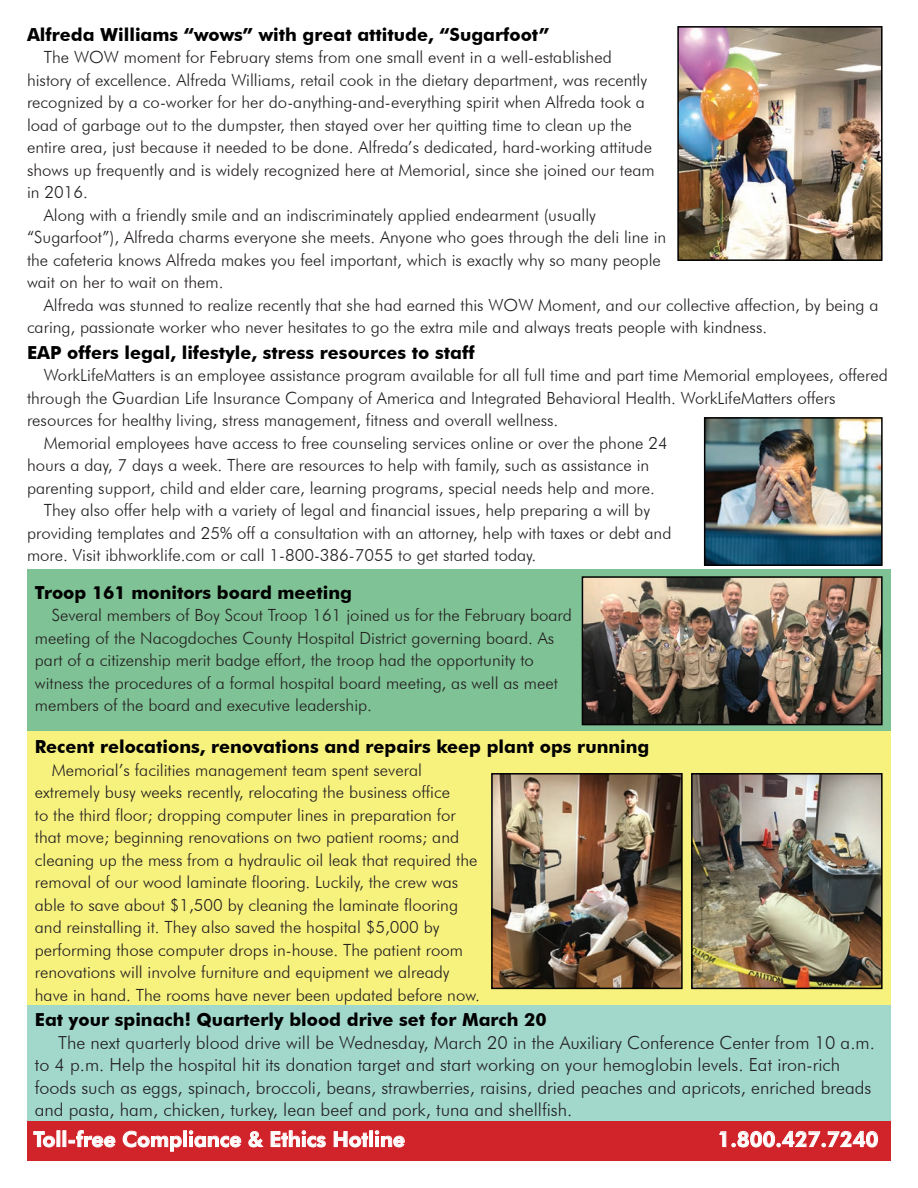
<style>
.page{position:relative;width:918px;height:1188px;background:#fff}
.page>*{position:absolute;margin:0;border:0;box-sizing:border-box;transform-origin:0 0}
.t1{font:800 21px "Futura BT";color:#fff}
.t2{font:300 18px/22.5px "Futura BT";color:#231f20}
.t3{font:700 18px "Futura BT";color:#000}
.t4{font:300 16.8px/22.5px "Futura BT";color:#231f20}
</style>
<div class="page">
<div style="left:27px;top:569px;width:864px;height:164px;background:#7fc295"></div>
<div style="left:27px;top:1120px;width:864px;height:41px;background:#d1232a"></div>
<svg style="left:33px;top:1131px;width:22px;height:17px"></svg>
<svg style="left:69px;top:1130px;width:47px;height:18px"></svg>
<svg style="left:122px;top:1130px;width:60px;height:22px"></svg>
<div style="left:183px;top:1130px;width:4px;height:17px;border:1px solid #fff"></div>
<svg style="left:188px;top:1130px;width:54px;height:18px"></svg>
<svg style="left:248px;top:1131px;width:16px;height:17px"></svg>
<svg style="left:270px;top:1130px;width:56px;height:18px"></svg>
<svg style="left:333px;top:1131px;width:35px;height:17px"></svg>
<div style="left:369px;top:1130px;width:4px;height:17px;border:1px solid #fff"></div>
<svg style="left:374px;top:1130px;width:31px;height:18px"></svg>
<svg style="left:719px;top:1130px;width:159px;height:18px"></svg>
<img style="left:585px;top:579px;width:295px;height:143px">
<div style="left:582px;top:576px;width:301px;height:149px;border:2px solid #000"></div>
<div style="left:27px;top:1005px;width:864px;height:115px;background:#a2d8cc"></div>
<img style="left:707px;top:420px;width:173px;height:143px">
<div style="left:704px;top:417px;width:179px;height:149px;border:2px solid #000"></div>
<img style="left:680px;top:29px;width:200px;height:229px">
<div style="left:677px;top:26px;width:206px;height:235px;border:2px solid #000"></div>
<div style="left:27px;top:731px;width:864px;height:273px;background:#f7f27e"></div>
<img style="left:694px;top:776px;width:186px;height:210px">
<div style="left:691px;top:773px;width:192px;height:216px;border:2px solid #000"></div>
<img style="left:494px;top:776px;width:186px;height:210px">
<div style="left:491px;top:773px;width:192px;height:216px;border:2px solid #000"></div>
<p class="t3" style="left:27px;top:23px;width:524px">Alfreda Williams “wows” with great attitude, “Sugarfoot”</p>
<p class="t4" style="left:44px;top:46px;width:570px">The WOW moment for February stems from one small event in a well-established</p>
<p class="t4" style="left:27px;top:68px;width:622px">history of excellence. Alfreda Williams, retail cook in the dietary department, was recently</p>
<p class="t4" style="left:27px;top:91px;width:620px">recognized by a co-worker for her do-anything-and-everything spirit when Alfreda took a</p>
<p class="t4" style="left:27px;top:113px;width:606px">load of garbage out to the dumpster, then stayed over her quitting time to clean up the</p>
<p class="t4" style="left:27px;top:136px;width:627px">entire area, just because it needed to be done. Alfreda’s dedicated, hard-working attitude</p>
<p class="t4" style="left:27px;top:158px;width:629px">shows up frequently and is widely recognized here at Memorial, since she joined our team</p>
<p class="t4" style="left:27px;top:181px;width:63px">in 2016.</p>
<p class="t4" style="left:44px;top:203px;width:554px">Along with a friendly smile and an indiscriminately applied endearment (usually</p>
<p class="t4" style="left:27px;top:226px;width:641px">“Sugarfoot”), Alfreda charms everyone she meets. Anyone who goes through the deli line in</p>
<p class="t4" style="left:27px;top:248px;width:635px">the cafeteria knows Alfreda makes you feel important, which is exactly why so many people</p>
<p class="t4" style="left:27px;top:271px;width:198px">wait on her to wait on them.</p>
<p class="t4" style="left:44px;top:293px;width:836px">Alfreda was stunned to realize recently that she had earned this WOW Moment, and our collective affection, by being a</p>
<p class="t4" style="left:27px;top:316px;width:742px">caring, passionate worker who never hesitates to go the extra mile and always treats people with kindness.</p>
<p class="t3" style="left:27px;top:341px;width:449px">EAP offers legal, lifestyle, stress resources to staff</p>
<p class="t4" style="left:44px;top:364px;width:846px">WorkLifeMatters is an employee assistance program available for all full time and part time Memorial employees, offered</p>
<p class="t4" style="left:27px;top:386px;width:810px">through the Guardian Life Insurance Company of America and Integrated Behavioral Health. WorkLifeMatters offers</p>
<p class="t4" style="left:27px;top:409px;width:533px">resources for healthy living, stress management, fitness and overall wellness.</p>
<p class="t4" style="left:44px;top:431px;width:625px">Memorial employees have access to free counseling services online or over the phone 24</p>
<p class="t4" style="left:27px;top:454px;width:624px">hours a day, 7 days a week. There are resources to help with family, such as assistance in</p>
<p class="t4" style="left:27px;top:476px;width:630px">parenting support, child and elder care, learning programs, special needs help and more.</p>
<p class="t4" style="left:44px;top:499px;width:608px">They also offer help with a variety of legal and financial issues, help preparing a will by</p>
<p class="t4" style="left:27px;top:521px;width:646px">providing templates and 25% off a consultation with an attorney, help with taxes or debt and</p>
<p class="t4" style="left:27px;top:544px;width:511px">more. Visit ibhworklife.com or call 1-800-386-7055 to get started today.</p>
<p class="t3" style="left:35px;top:581px;width:319px">Troop 161 monitors board meeting</p>
<p class="t4" style="left:35px;top:604px;width:539px;text-indent:17px">Several members of Boy Scout Troop 161 joined us for the February board meeting of the Nacogdoches County Hospital District governing board. As part of a citizenship merit badge effort, the troop had the opportunity to witness the procedures of a formal hospital board meeting, as well as meet members of the board and executive leadership.</p>
<p class="t3" style="left:35px;top:736px;width:616px">Recent relocations, renovations and repairs keep plant ops running</p>
<p class="t4" style="left:35px;top:758px;width:447px;text-indent:17px">Memorial’s facilities management team spent several extremely busy weeks recently, relocating the business office<br>to the third floor; dropping computer lines in preparation for that move; beginning renovations on two patient rooms; and cleaning up the mess from a hydraulic oil leak that required the removal of our wood laminate flooring. Luckily, the crew was able to save about $1,500 by cleaning the laminate flooring and reinstalling it. They also saved the hospital $5,000 by performing those computer drops in-house. The patient room renovations will involve furniture and equipment we already have in hand. The rooms have never been updated before now.</p>
<p class="t3" style="left:35px;top:1009px;width:513px">Eat your spinach! Quarterly blood drive set for March 20</p>
<p class="t2" style="left:35px;top:1031px;width:842px;text-indent:23px">The next quarterly blood drive will be Wednesday, March 20 in the Auxiliary Conference Center from 10 a.m. to 4 p.m. Help the hospital hit its donation target and start working on your hemoglobin levels. Eat iron-rich foods such as eggs, spinach, broccoli, beans, strawberries, raisins, dried peaches and apricots, enriched breads and pasta, ham, chicken, turkey, lean beef and pork, tuna and shellfish.</p>
<p class="t1" style="left:33px;top:1126px;width:373px">Toll-free Compliance &amp; Ethics Hotline</p>
<p class="t1" style="left:718px;top:1126px;width:162px">1.800.427.7240</p>
</div>
